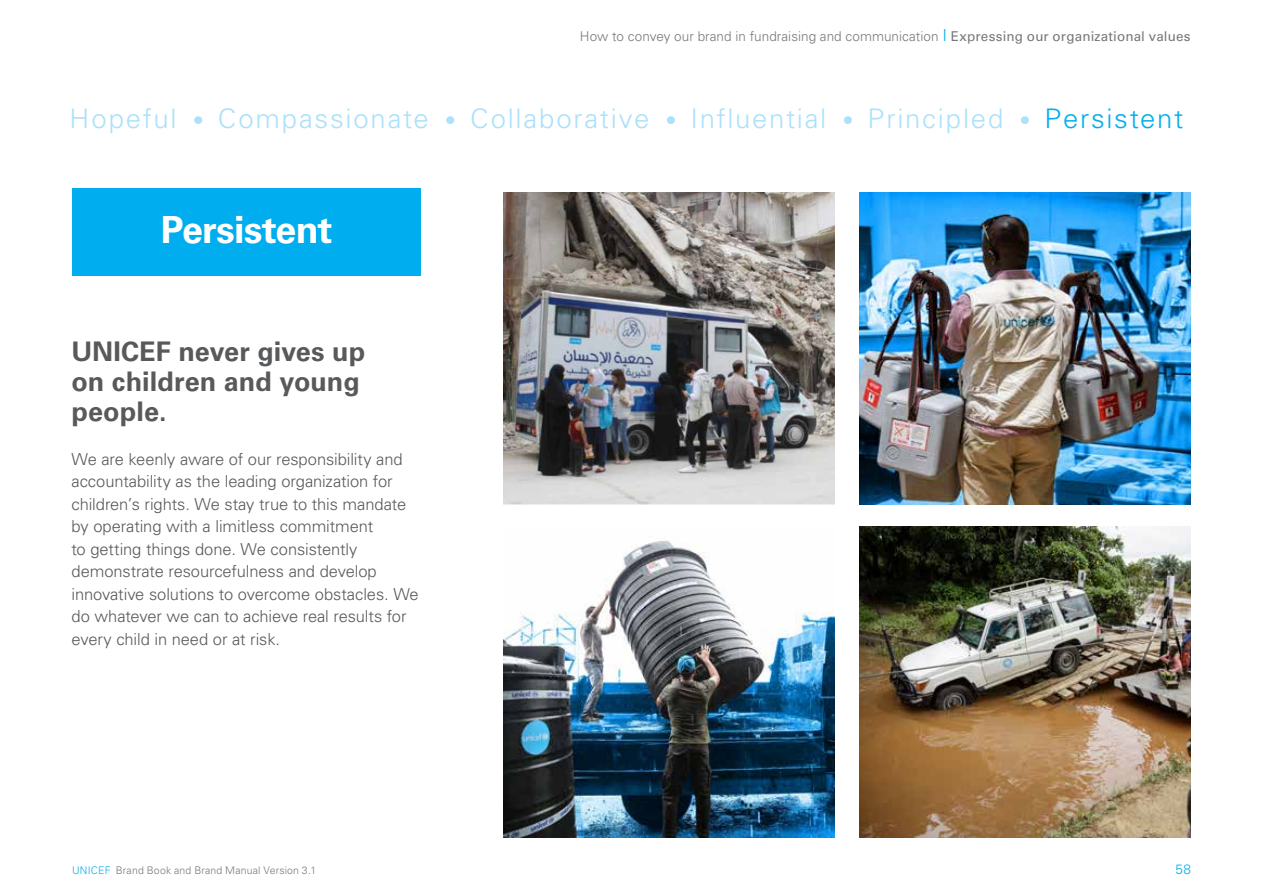
<style>
.page{position:relative;width:1263px;height:893px;background:#fff}
.page>*{position:absolute;margin:0;border:0;box-sizing:border-box;transform-origin:0 0}
.t1{font:700 37.5px "Univers LT Pro 65";letter-spacing:-.02em;color:#fff}
.t2{font:300 27px "Univers LT Pro 45";letter-spacing:.065em;color:#abe1fa}
.t3{font:700 27px/30px "Univers LT Pro 65";letter-spacing:.005em;color:#58595b}
.t4{font:300 27px "Univers LT Pro 45";letter-spacing:.06em;color:#00aeef}
.t5{font:300 16.5px/22.5px "Univers LT Pro 45";letter-spacing:-.005em;color:#58595b}
.t6{font:300 13.5px "Univers LT Pro 45";letter-spacing:.005em;color:#77787a}
.t7{font:300 13.5px "Univers LT Pro 45";color:#00aeef}
.t8{font:300 10.5px "Univers LT Pro 45";letter-spacing:.015em;color:#77787a}
.t9{font:10.5px "Monotype Sorts";color:#abe1fa}
.s1{font-size:16.5px;color:#00aeef}
.s2{font-family:"Univers LT Pro 55 Roman";font-weight:400}
.s3{color:#00aeef}
</style>
<div class="page">
<img style="left:503px;top:193px;width:332px;height:312px">
<img style="left:859px;top:193px;width:332px;height:312px">
<img style="left:859px;top:526px;width:332px;height:311px">
<div style="left:72px;top:189px;width:349px;height:87px;background:#00aeef"></div>
<img style="left:503px;top:540px;width:332px;height:298px">
<p class="t6" style="left:580px;top:28px;width:612px">How to convey our brand in fundraising and communication <span class="s1">I</span> <span class="s2">Expressing our organizational values</span></p>
<h2 class="t2" style="left:70px;top:102px;width:109px">Hopeful</h2>
<p class="t9" style="left:194px;top:115px;width:10px">l</p>
<h2 class="t2" style="left:218px;top:102px;width:213px">Compassionate</h2>
<p class="t9" style="left:446px;top:115px;width:10px">l</p>
<h2 class="t2" style="left:470px;top:102px;width:181px">Collaborative</h2>
<p class="t9" style="left:667px;top:115px;width:10px">l</p>
<h2 class="t2" style="left:690px;top:102px;width:137px">Influential</h2>
<p class="t9" style="left:844px;top:115px;width:10px">l</p>
<h2 class="t2" style="left:867px;top:102px;width:137px">Principled</h2>
<p class="t9" style="left:1021px;top:115px;width:10px">l</p>
<h2 class="t4" style="left:1044px;top:102px;width:140px">Persistent</h2>
<h1 class="t1" style="left:161px;top:208px;width:173px">Persistent</h1>
<h2 class="t3" style="left:71px;top:336px;width:295px">UNICEF never gives up on children and young people.</h2>
<p class="t5" style="left:71px;top:447px;width:349px">We are keenly aware of our responsibility and accountability as the leading organization for children’s rights. We stay true to this mandate by operating with a limitless commitment<br>to getting things done. We consistently demonstrate resourcefulness and develop innovative solutions to overcome obstacles. We do whatever we can to achieve real results for every child in need or at risk.</p>
<p class="t8" style="left:72px;top:864px;width:246px"><span class="s3">UNICEF</span> Brand Book and Brand Manual Version 3.1</p>
<p class="t7" style="left:1175px;top:861px;width:17px">58</p>
</div>
